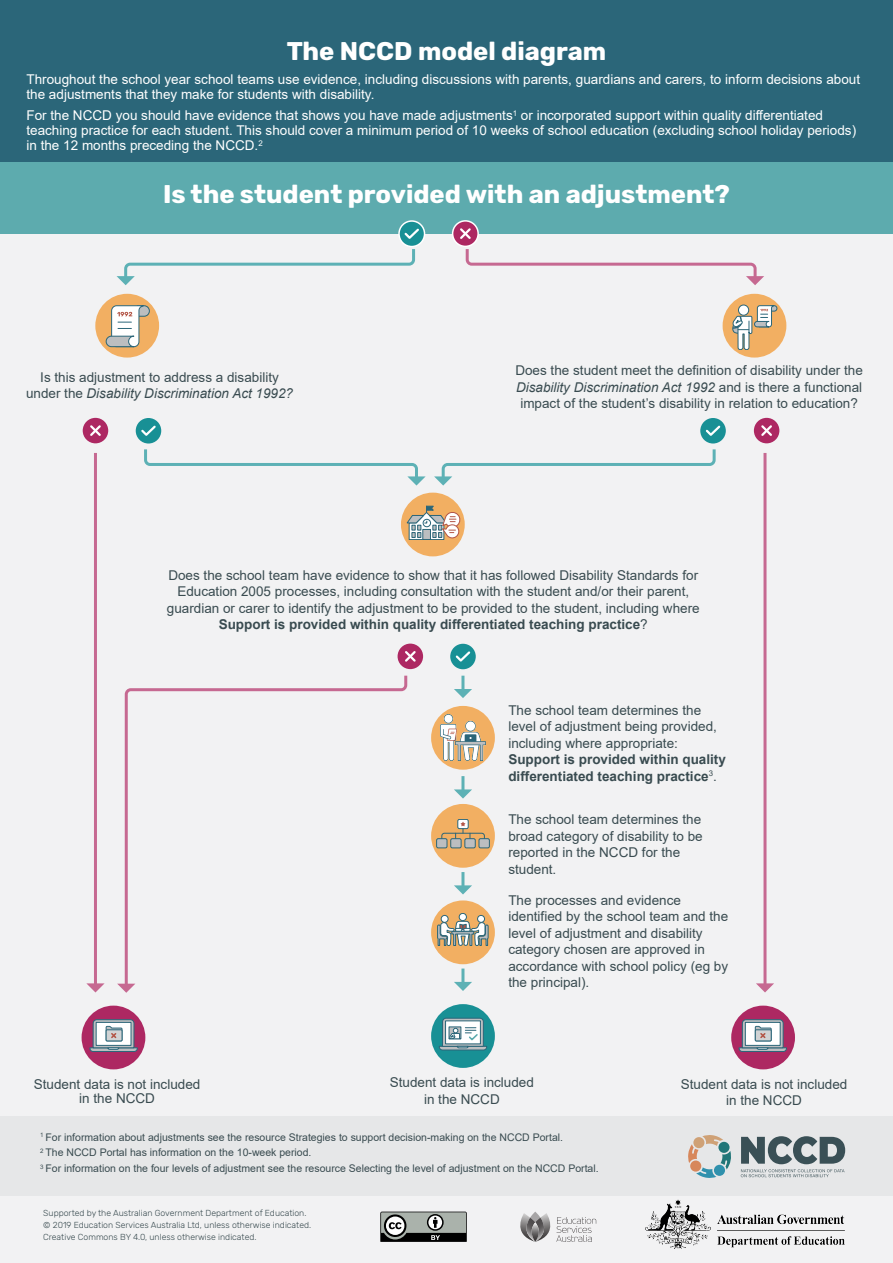
<style>
.page{position:relative;width:893px;height:1263px;background:#fff}
.page>*{position:absolute;margin:0;border:0;box-sizing:border-box;transform-origin:0 0}
.t1{font:700 25.5px "Rubik";color:#fff}
.t2{font:13.5px/16.5px "Arial";color:#394b50;text-align:center}
.t3{font:13.5px/15px "Arial";color:#fff}
.t4{font:700 13.5px/16.5px "Arial";color:#394b50}
.t5{font:10.5px/15.8px "Arial";color:#394b50}
.t6{font:300 8.7px/12px "Rubik";color:#394b50}
.s1{font-style:italic}
.s2{font-weight:700}
.s3{font-weight:400}
</style>
<div class="page">
<div style="left:0;top:0;width:892px;height:1263px;background:#f2f2f3"></div>
<div style="left:0;top:0;width:893px;height:186px;background:#2b6679"></div>
<div style="left:0;top:163px;width:893px;height:71px;background:#5dabae"></div>
<div style="left:0;top:1117px;width:893px;height:79px;background:#e6e7e8"></div>
<div style="left:431px;top:706px;width:64px;height:64px;background:#f2af62;border-radius:50%"></div>
<div style="left:431px;top:804px;width:64px;height:64px;background:#f2af62;border-radius:50%"></div>
<svg style="left:741px;top:1136px;width:104px;height:41px"></svg>
<svg style="left:688px;top:1135px;width:43px;height:43px"></svg>
<div style="left:95px;top:294px;width:64px;height:64px;background:#f2af62;border-radius:50%"></div>
<div style="left:401px;top:493px;width:64px;height:63px;background:#f2af62;border-radius:50%"></div>
<div style="left:431px;top:1004px;width:64px;height:64px;background:#189095;border-radius:50%"></div>
<div style="left:82px;top:1005px;width:63px;height:64px;background:#ad2862;border-radius:50%"></div>
<div style="left:731px;top:1005px;width:64px;height:64px;background:#ad2862;border-radius:50%"></div>
<div style="left:723px;top:294px;width:63px;height:64px;background:#f2af62;border-radius:50%"></div>
<svg style="left:399px;top:221px;width:26px;height:26px"></svg>
<div style="left:398px;top:220px;width:27px;height:27px;border:2px solid #fff;border-radius:50%"></div>
<div style="left:453px;top:221px;width:25px;height:25px;background:#ad2862;border-radius:50%"></div>
<div style="left:452px;top:220px;width:27px;height:27px;border:2px solid #fff;border-radius:50%"></div>
<div style="left:136px;top:418px;width:25px;height:25px;background:#189095;border-radius:50%"></div>
<svg style="left:141px;top:425px;width:15px;height:11px"></svg>
<div style="left:83px;top:418px;width:25px;height:25px;background:#ad2862;border-radius:50%"></div>
<svg style="left:90px;top:425px;width:11px;height:11px"></svg>
<div style="left:450px;top:644px;width:26px;height:25px;background:#189095;border-radius:50%"></div>
<svg style="left:455px;top:651px;width:16px;height:11px"></svg>
<div style="left:398px;top:644px;width:25px;height:25px;background:#ad2862;border-radius:50%"></div>
<svg style="left:405px;top:651px;width:11px;height:11px"></svg>
<div style="left:700px;top:418px;width:26px;height:25px;background:#189095;border-radius:50%"></div>
<svg style="left:706px;top:425px;width:15px;height:11px"></svg>
<div style="left:754px;top:418px;width:25px;height:25px;background:#ad2862;border-radius:50%"></div>
<svg style="left:761px;top:425px;width:11px;height:11px"></svg>
<div style="left:431px;top:900px;width:64px;height:64px;background:#f2af62;border-radius:50%"></div>
<hr style="left:94px;top:453px;width:3px;height:531px;background:#c66991">
<svg style="left:86px;top:983px;width:19px;height:9px"></svg>
<hr style="left:763px;top:453px;width:3px;height:531px;background:#c66991">
<svg style="left:756px;top:983px;width:18px;height:9px"></svg>
<hr style="left:461px;top:776px;width:3px;height:15px;background:#5db1b5">
<svg style="left:454px;top:789px;width:18px;height:9px"></svg>
<hr style="left:461px;top:676px;width:3px;height:14px;background:#5db1b5">
<svg style="left:454px;top:689px;width:18px;height:9px"></svg>
<hr style="left:461px;top:872px;width:3px;height:15px;background:#5db1b5">
<svg style="left:454px;top:885px;width:18px;height:9px"></svg>
<hr style="left:461px;top:968px;width:3px;height:15px;background:#5db1b5">
<svg style="left:454px;top:982px;width:18px;height:9px"></svg>
<svg style="left:117px;top:227px;width:304px;height:58px"></svg>
<svg style="left:434px;top:449px;width:282px;height:36px"></svg>
<svg style="left:123px;top:675px;width:285px;height:309px"></svg>
<svg style="left:117px;top:984px;width:18px;height:9px"></svg>
<svg style="left:144px;top:449px;width:282px;height:36px"></svg>
<svg style="left:458px;top:226px;width:306px;height:59px"></svg>
<svg style="left:106px;top:305px;width:44px;height:42px"></svg>
<svg style="left:732px;top:305px;width:45px;height:45px"></svg>
<svg style="left:439px;top:1018px;width:48px;height:33px;background:#95b6bc"></svg>
<svg style="left:407px;top:506px;width:53px;height:34px"></svg>
<div style="left:458px;top:819px;width:10px;height:10px;background:#fff;border-radius:2px"></div>
<div style="left:457px;top:819px;width:11px;height:10px;border:1px solid #2b6679;border-radius:2px"></div>
<div style="left:451px;top:839px;width:10px;height:9px;background:#bcbec0;border-radius:2px"></div>
<div style="left:450px;top:838px;width:11px;height:10px;border:1px solid #2b6679;border-radius:2px"></div>
<div style="left:437px;top:839px;width:10px;height:9px;background:#bcbec0;border-radius:2px"></div>
<div style="left:436px;top:838px;width:11px;height:10px;border:1px solid #2b6679;border-radius:2px"></div>
<div style="left:465px;top:839px;width:10px;height:9px;background:#bcbec0;border-radius:2px"></div>
<div style="left:465px;top:838px;width:11px;height:10px;border:1px solid #2b6679;border-radius:2px"></div>
<div style="left:479px;top:839px;width:10px;height:9px;background:#bcbec0;border-radius:2px"></div>
<div style="left:479px;top:838px;width:11px;height:10px;border:1px solid #2b6679;border-radius:2px"></div>
<svg style="left:441px;top:822px;width:44px;height:17px"></svg>
<svg style="left:89px;top:1019px;width:49px;height:33px;background:#aaa6b4"></svg>
<svg style="left:739px;top:1019px;width:48px;height:33px;background:#aba9b6"></svg>
<div style="left:459px;top:913px;width:7px;height:8px;background:#fff;border-radius:50%"></div>
<div style="left:459px;top:913px;width:8px;height:8px;border:1px solid #2b6679;border-radius:50%"></div>
<div style="left:441px;top:915px;width:7px;height:7px;background:#fff;border-radius:50%"></div>
<div style="left:441px;top:915px;width:7px;height:8px;border:1px solid #2b6679;border-radius:50%"></div>
<div style="left:478px;top:915px;width:6px;height:7px;background:#fff;border-radius:50%"></div>
<div style="left:477px;top:915px;width:8px;height:8px;border:1px solid #2b6679;border-radius:50%"></div>
<svg style="left:437px;top:921px;width:51px;height:25px"></svg>
<img style="left:440px;top:715px;width:46px;height:46px">
<svg style="left:380px;top:1211px;width:87px;height:31px;background:#767a76"></svg>
<svg style="left:520px;top:1213px;width:76px;height:29px"></svg>
<img style="left:646px;top:1200px;width:199px;height:48px">
<h1 class="t1" style="left:287px;top:36px;width:321px">The NCCD model diagram</h1>
<p class="t3" style="left:26px;top:72px;width:835px">Throughout the school year school teams use evidence, including discussions with parents, guardians and carers, to inform decisions about the adjustments that they make for students with disability.</p>
<p class="t3" style="left:26px;top:108px;width:831px">For the NCCD you should have evidence that shows you have made adjustments<sup>1</sup> or incorporated support within quality differentiated teaching practice for each student. This should cover a minimum period of 10 weeks of school education (excluding school holiday periods) in the 12 months preceding the NCCD.<sup>2</sup></p>
<h2 class="t1" style="left:163px;top:180px;width:568px">Is the student provided with an adjustment?</h2>
<p class="t2" style="left:26px;top:368px;width:269px">Is this adjustment to address a disability under the <span class="s1">Disability Discrimination Act 1992?</span></p>
<p class="t2" style="left:515px;top:362px;width:349px">Does the student meet the definition of disability under the<br><span class="s1">Disability Discrimination Act 1992</span> and is there a functional impact of the student’s disability in relation to education?</p>
<p class="t2" style="left:167px;top:567px;width:534px">Does the school team have evidence to show that it has followed Disability Standards for Education 2005 processes, including consultation with the student and/or their parent, guardian or carer to identify the adjustment to be provided to the student, including where <span class="s2">Support is provided within quality differentiated teaching practice</span>?</p>
<p class="t2" style="left:34px;top:1076px;width:168px;line-height:14.5px">Student data is not included in the NCCD</p>
<p class="t2" style="left:508px;top:702px;width:210px;text-align:left">The school team determines the level of adjustment being provided, including where appropriate:</p>
<p class="t4" style="left:508px;top:751px;width:219px">Support is provided within quality differentiated teaching practice<sup>3</sup><span class="s3">.</span></p>
<p class="t2" style="left:508px;top:811px;width:196px;text-align:left">The school team determines the broad category of disability to be reported in the NCCD for the student.</p>
<p class="t2" style="left:508px;top:892px;width:221px;text-align:left">The processes and evidence identified by the school team and the level of adjustment and disability category chosen are approved in accordance with school policy (eg by the principal).</p>
<p class="t2" style="left:390px;top:1074px;width:146px">Student data is included in the NCCD</p>
<p class="t2" style="left:681px;top:1076px;width:168px">Student data is not included in the NCCD</p>
<p class="t5" style="left:40px;top:1129px;width:560px"><sup>1</sup> For information about adjustments see the resource Strategies to support decision-making on the NCCD Portal.<br><sup>2</sup> The NCCD Portal has information on the 10-week period.<br><sup>3</sup> For information on the four levels of adjustment see the resource Selecting the level of adjustment on the NCCD Portal.</p>
<p class="t6" style="left:43px;top:1207px;width:269px">Supported by the Australian Government Department of Education. © 2019 Education Services Australia Ltd, unless otherwise indicated.<br>Creative Commons BY 4.0, unless otherwise indicated.</p>
</div>
